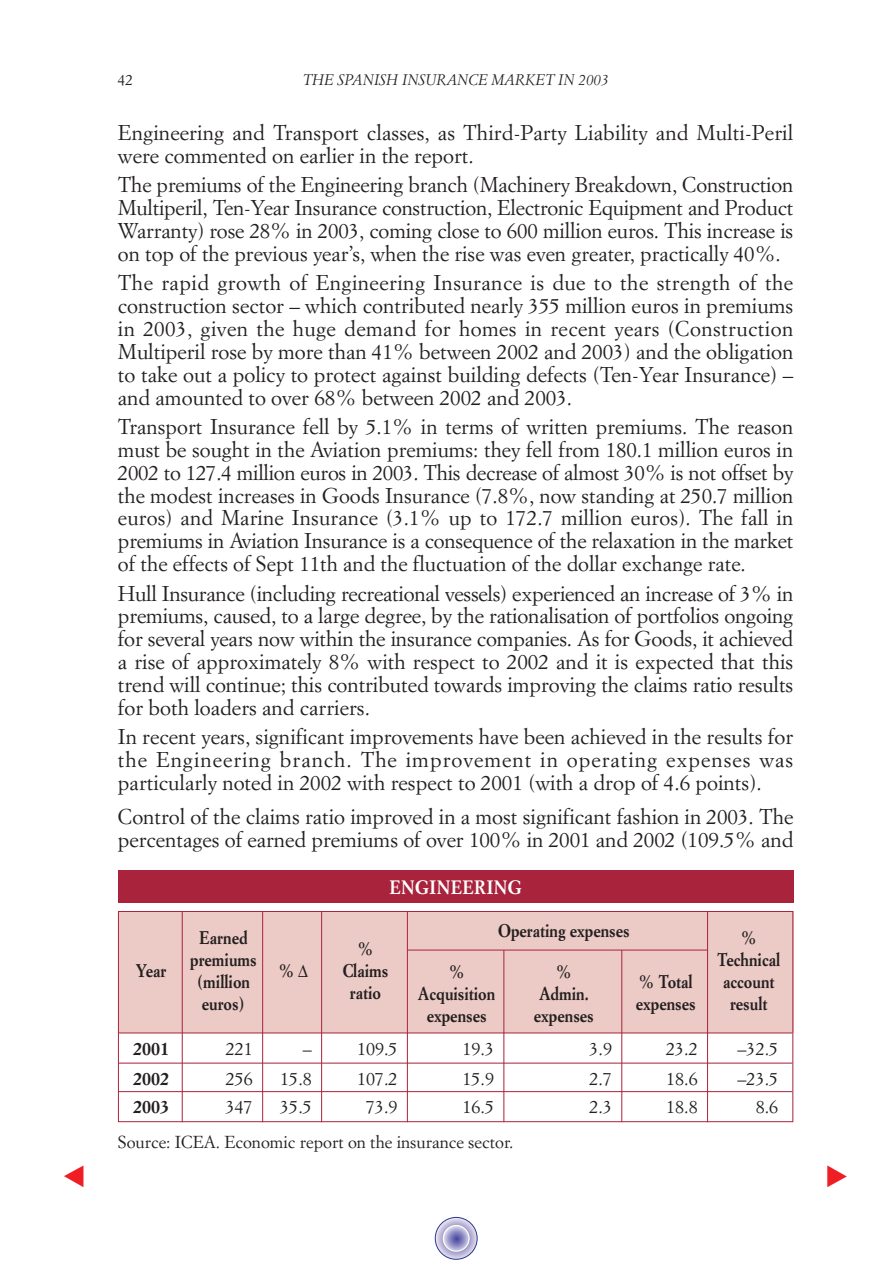
<style>
.page{position:relative;width:893px;height:1286px;background:#fff}
.page>*{position:absolute;margin:0;border:0;box-sizing:border-box;transform-origin:0 0}
.t1{font:28.05px "European Pi Three";color:#ee1e24}
.t2{font:21px/23px "Simoncini Garamond";color:#231f20;text-align:justify}
.t3{font:700 19.05px "Simoncini Garamond";letter-spacing:.02em;color:#fff;scale:.9 1}
.t4{font:700 18px "Simoncini Garamond";color:#231f20;scale:.88 1}
.t5{font:18px "Simoncini Garamond";color:#231f20}
.t6{font:700 18px "Simoncini Garamond";color:#231f20}
.t7{font:17.1px "Simoncini Garamond";color:#231f20}
.t8{font:italic 15px "Simoncini Garamond";color:#231f20}
.t9{font:15px "Simoncini Garamond";color:#231f20}
</style>
<div class="page">
<svg style="left:435px;top:1216px;width:42px;height:43px"></svg>
<div style="left:118px;top:911px;width:675px;height:121px;background:#eccac5"></div>
<hr style="left:119px;top:1032px;width:673px;height:1px;background:#a9233d">
<hr style="left:119px;top:1062px;width:673px;height:1px;background:#a9233d">
<hr style="left:119px;top:1091px;width:673px;height:1px;background:#a9233d">
<div style="left:118px;top:911px;width:675px;height:211px;border:1px solid #a9233d"></div>
<div style="left:118px;top:870px;width:675px;height:33px;background:#a9233d"></div>
<hr style="left:182px;top:911px;width:1px;height:211px;background:#a9233d">
<hr style="left:262px;top:911px;width:1px;height:211px;background:#a9233d">
<hr style="left:321px;top:911px;width:1px;height:211px;background:#a9233d">
<hr style="left:407px;top:911px;width:1px;height:211px;background:#a9233d">
<hr style="left:503px;top:950px;width:1px;height:172px;background:#a9233d">
<hr style="left:707px;top:911px;width:1px;height:211px;background:#a9233d">
<hr style="left:621px;top:950px;width:1px;height:172px;background:#a9233d">
<hr style="left:407px;top:949px;width:300px;height:1px;background:#a9233d">
<h1 class="t1" style="left:62px;top:1158px;width:25px">-</h1>
<p class="t9" style="left:118px;top:74px;width:17px">42</p>
<p class="t8" style="left:303px;top:74px;width:307px">THE SPANISH INSURANCE MARKET IN 2003</p>
<p class="t2" style="left:118px;top:122px;width:677px">Engineering and Transport classes, as Third-Party Liability and Multi-Peril were commented on earlier in the report.</p>
<p class="t2" style="left:118px;top:175px;width:677px">The premiums of the Engineering branch (Machinery Breakdown, Construction Multiperil, Ten-Year Insurance construction, Electronic Equipment and Product Warranty) rose 28% in 2003, coming close to 600 million euros. This increase is on top of the previous year’s, when the rise was even greater, practically 40%.</p>
<p class="t2" style="left:118px;top:273px;width:677px">The rapid growth of Engineering Insurance is due to the strength of the construction sector – which contributed nearly 355 million euros in premiums in 2003, given the huge demand for homes in recent years (Construction Multiperil rose by more than 41% between 2002 and 2003) and the obligation to take out a policy to protect against building defects (Ten-Year Insurance) – and amounted to over 68% between 2002 and 2003.</p>
<p class="t2" style="left:118px;top:417px;width:677px">Transport Insurance fell by 5.1% in terms of written premiums. The reason must be sought in the Aviation premiums: they fell from 180.1 million euros in 2002 to 127.4 million euros in 2003. This decrease of almost 30% is not offset by the modest increases in Goods Insurance (7.8%, now standing at 250.7 million euros) and Marine Insurance (3.1% up to 172.7 million euros). The fall in premiums in Aviation Insurance is a consequence of the relaxation in the market of the effects of Sept 11th and the fluctuation of the dollar exchange rate.</p>
<p class="t2" style="left:118px;top:583px;width:677px">Hull Insurance (including recreational vessels) experienced an increase of 3% in premiums, caused, to a large degree, by the rationalisation of portfolios ongoing for several years now within the insurance companies. As for Goods, it achieved a rise of approximately 8% with respect to 2002 and it is expected that this trend will continue; this contributed towards improving the claims ratio results for both loaders and carriers.</p>
<p class="t2" style="left:118px;top:727px;width:677px">In recent years, significant improvements have been achieved in the results for the Engineering branch. The improvement in operating expenses was particularly noted in 2002 with respect to 2001 (with a drop of 4.6 points).</p>
<p class="t2" style="left:118px;top:806px;width:677px">Control of the claims ratio improved in a most significant fashion in 2003. The percentages of earned premiums of over 100% in 2001 and 2002 (109.5% and</p>
<p class="t4" style="left:136px;top:963px;width:36px">Year</p>
<p class="t3" style="left:389px;top:879px;width:148px">ENGINEERING</p>
<p class="t4" style="left:199px;top:929px;width:56px">Earned</p>
<p class="t4" style="left:498px;top:923px;width:151px">Operating expenses</p>
<p class="t4" style="left:740px;top:929px;width:20px">%</p>
<p class="t4" style="left:357px;top:940px;width:20px">%</p>
<p class="t4" style="left:717px;top:951px;width:73px">Technical</p>
<p class="t4" style="left:190px;top:951px;width:77px">premiums</p>
<p class="t4" style="left:342px;top:963px;width:53px">Claims</p>
<p class="t4" style="left:448px;top:963px;width:20px">%</p>
<p class="t4" style="left:556px;top:963px;width:20px">%</p>
<p class="t4" style="left:278px;top:963px;width:35px">% ∆</p>
<p class="t4" style="left:638px;top:974px;width:63px">% Total</p>
<p class="t4" style="left:723px;top:974px;width:60px">account</p>
<p class="t4" style="left:197px;top:974px;width:62px">(million</p>
<p class="t4" style="left:350px;top:985px;width:37px">ratio</p>
<p class="t4" style="left:418px;top:985px;width:89px">Acquisition</p>
<p class="t4" style="left:539px;top:985px;width:58px">Admin.</p>
<p class="t4" style="left:635px;top:996px;width:69px">expenses</p>
<p class="t4" style="left:730px;top:996px;width:44px">result</p>
<p class="t4" style="left:202px;top:996px;width:51px">euros)</p>
<p class="t4" style="left:427px;top:1008px;width:69px">expenses</p>
<p class="t4" style="left:534px;top:1008px;width:69px">expenses</p>
<p class="t6" style="left:133px;top:1040px;width:38px">2001</p>
<p class="t5" style="left:226px;top:1040px;width:29px">221</p>
<p class="t5" style="left:303px;top:1040px;width:11px">–</p>
<p class="t5" style="left:357px;top:1040px;width:42px">109.5</p>
<p class="t5" style="left:462px;top:1040px;width:33px">19.3</p>
<p class="t5" style="left:589px;top:1040px;width:24px">3.9</p>
<p class="t5" style="left:666px;top:1040px;width:33px">23.2</p>
<p class="t5" style="left:737px;top:1040px;width:42px">–32.5</p>
<p class="t6" style="left:133px;top:1070px;width:38px">2002</p>
<p class="t5" style="left:226px;top:1070px;width:29px">256</p>
<p class="t5" style="left:280px;top:1070px;width:33px">15.8</p>
<p class="t5" style="left:357px;top:1070px;width:42px">107.2</p>
<p class="t5" style="left:462px;top:1070px;width:33px">15.9</p>
<p class="t5" style="left:589px;top:1070px;width:24px">2.7</p>
<p class="t5" style="left:666px;top:1070px;width:33px">18.6</p>
<p class="t5" style="left:737px;top:1070px;width:42px">–23.5</p>
<p class="t6" style="left:133px;top:1099px;width:38px">2003</p>
<p class="t5" style="left:226px;top:1099px;width:29px">347</p>
<p class="t5" style="left:280px;top:1099px;width:33px">35.5</p>
<p class="t5" style="left:366px;top:1099px;width:33px">73.9</p>
<p class="t5" style="left:462px;top:1099px;width:33px">16.5</p>
<p class="t5" style="left:589px;top:1099px;width:24px">2.3</p>
<p class="t5" style="left:666px;top:1099px;width:33px">18.8</p>
<p class="t5" style="left:755px;top:1099px;width:24px">8.6</p>
<p class="t7" style="left:118px;top:1135px;width:397px">Source: ICEA. Economic report on the insurance sector.</p>
</div>
